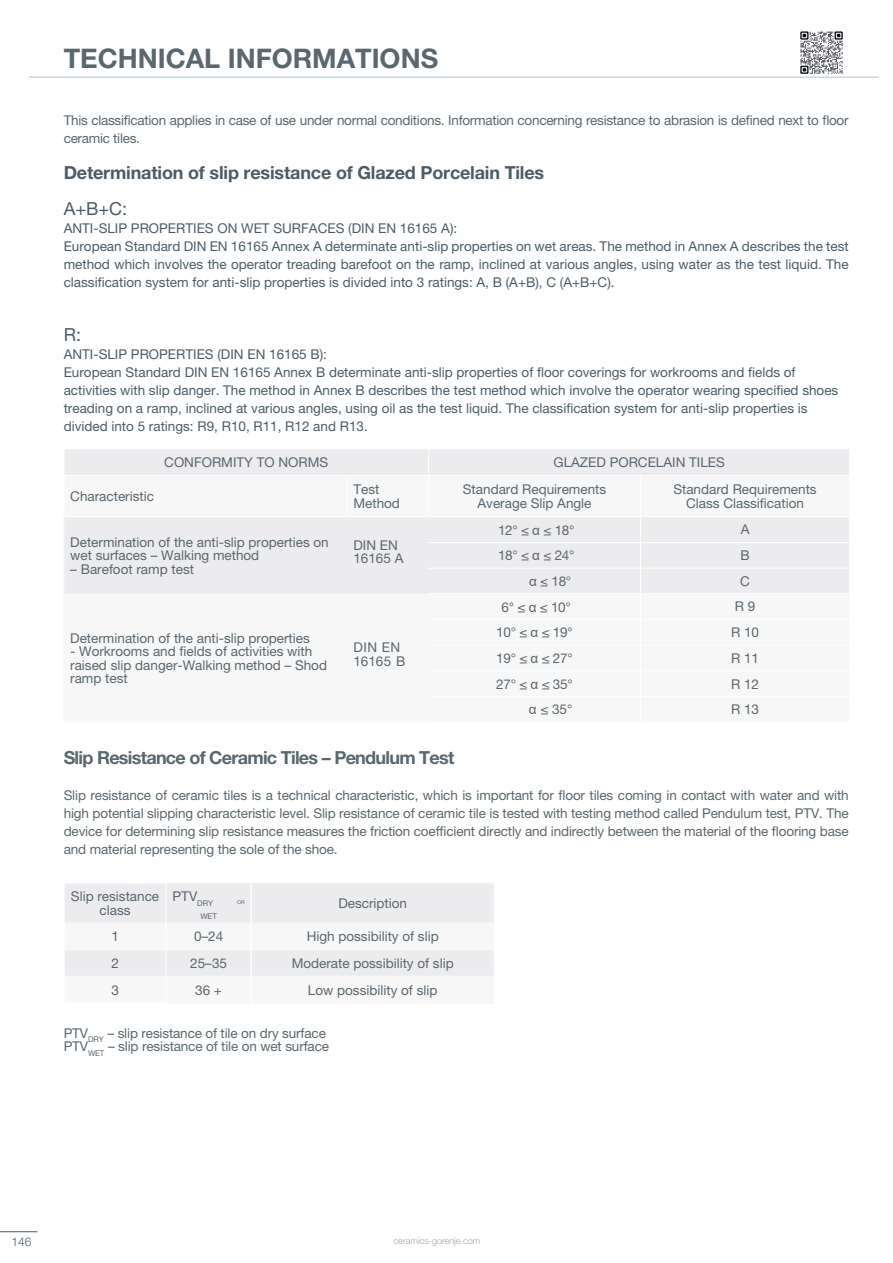
<style>
.page{position:relative;width:893px;height:1263px;background:#fff}
.page>*{position:absolute;margin:0;border:0;box-sizing:border-box;transform-origin:0 0}
.t1{font:700 27px "Helvetica Neue LT Pro";color:#5a676e}
.t2{font:700 18px "Helvetica Neue LT Pro";letter-spacing:-.01em;color:#4c5c65}
.t3{font:700 18px "Helvetica Neue LT Pro";letter-spacing:-.04em;color:#5a676e}
.t4{font:18px "Helvetica Neue LT Pro";color:#4c5c65}
.t5{font:13.5px/13.5px "Helvetica Neue LT Pro";color:#5a676e}
.t6{font:13.5px/18px "Helvetica Neue LT Pro";color:#4c5c65}
.t7{font:13.5px/18px "Helvetica Neue LT Pro";letter-spacing:-.02em;color:#5a676e}
.t8{font:13.5px/13.5px "Helvetica Neue LT Pro";letter-spacing:.035em;color:#5a676e}
.t9{font:300 12px "Helvetica Neue LT Pro";color:#4c5c65}
.t10{font:300 9px "Helvetica Neue LT Pro";color:#9da5ab}
.t11{font:7.8px "Helvetica Neue LT Pro";color:#5a676e}
.t12{font:5.25px "Helvetica Neue LT Pro";color:#5a676e}
.s1{font-family:"Arial"}
</style>
<div class="page">
<hr style="left:0;top:1231px;width:37px;height:1px;background:#4c5c65">
<hr style="left:166px;top:1003px;width:85px;height:1px;background:#f7f7f8">
<hr style="left:251px;top:1003px;width:243px;height:1px;background:#f7f7f8">
<svg style="left:65px;top:883px;width:429px;height:93px"></svg>
<hr style="left:250px;top:883px;width:2px;height:40px;background:#fff">
<hr style="left:250px;top:923px;width:2px;height:27px;background:#fff">
<hr style="left:250px;top:950px;width:2px;height:26px;background:#fff">
<hr style="left:29px;top:76px;width:850px;height:2px;background:#cad8e1">
<div style="left:65px;top:450px;width:784px;height:25px;background:#ececee"></div>
<div style="left:65px;top:517px;width:784px;height:77px;background:#ececee"></div>
<svg style="left:64px;top:450px;width:1px;height:25px"></svg>
<svg style="left:64px;top:517px;width:1px;height:77px"></svg>
<svg style="left:428px;top:450px;width:1px;height:25px"></svg>
<hr style="left:429px;top:542px;width:211px;height:1px;background:#fff">
<hr style="left:640px;top:542px;width:209px;height:1px;background:#fff">
<hr style="left:429px;top:568px;width:211px;height:1px;background:#fff">
<hr style="left:640px;top:568px;width:209px;height:1px;background:#fff">
<hr style="left:429px;top:593px;width:211px;height:1px;background:#fff">
<hr style="left:640px;top:593px;width:209px;height:1px;background:#fff">
<svg style="left:640px;top:517px;width:1px;height:76px"></svg>
<img style="left:800px;top:31px;width:43px;height:42px">
<h1 class="t1" style="left:64px;top:41px;width:376px">TECHNICAL INFORMATIONS</h1>
<p class="t7" style="left:64px;top:111px;width:786px">This classification applies in case of use under normal conditions. Information concerning resistance to abrasion is defined next to floor ceramic tiles.</p>
<h2 class="t2" style="left:64px;top:161px;width:482px">Determination of slip resistance of Glazed Porcelain Tiles</h2>
<h2 class="t4" style="left:64px;top:197px;width:65px">A+B+C:</h2>
<p class="t6" style="left:64px;top:219px;width:786px">ANTI-SLIP PROPERTIES ON WET SURFACES (DIN EN 16165 A):<br>European Standard DIN EN 16165 Annex A determinate anti-slip properties on wet areas. The method in Annex A describes the test method which involves the operator treading barefoot on the ramp, inclined at various angles, using water as the test liquid. The classification system for anti-slip properties is divided into 3 ratings: A, B (A+B), C (A+B+C).</p>
<h2 class="t4" style="left:64px;top:323px;width:19px">R:</h2>
<p class="t6" style="left:64px;top:345px;width:776px">ANTI-SLIP PROPERTIES (DIN EN 16165 B):<br>European Standard DIN EN 16165 Annex B determinate anti-slip properties of floor coverings for workrooms and fields of activities with slip danger. The method in Annex B describes the test method which involve the operator wearing specified shoes treading on a ramp, inclined at various angles, using oil as the test liquid. The classification system for anti-slip properties is divided into 5 ratings: R9, R10, R11, R12 and R13.</p>
<p class="t5" style="left:164px;top:455px;width:166px">CONFORMITY TO NORMS</p>
<p class="t5" style="left:553px;top:455px;width:173px">GLAZED PORCELAIN TILES</p>
<p class="t5" style="left:70px;top:489px;width:85px">Characteristic</p>
<p class="t5" style="left:353px;top:482px;width:48px">Test<br>Method</p>
<p class="t5" style="left:463px;top:482px;width:145px;text-align:center">Standard Requirements<br>Average Slip Angle</p>
<p class="t5" style="left:673px;top:482px;width:145px;text-align:center">Standard Requirements<br>Class Classification</p>
<p class="t5" style="left:70px;top:535px;width:260px">Determination of the anti-slip properties on wet surfaces – Walking method</p>
<p class="t5" style="left:70px;top:562px;width:125px">– Barefoot ramp test</p>
<p class="t5" style="left:498px;top:523px;width:78px">12° ≤ <span class="s1">α</span> ≤ 18°</p>
<p class="t5" style="left:741px;top:523px;width:10px">A</p>
<p class="t5" style="left:498px;top:548px;width:78px">18° ≤ <span class="s1">α</span> ≤ 24°</p>
<p class="t5" style="left:740px;top:548px;width:11px">B</p>
<p class="t5" style="left:529px;top:574px;width:44px"><span class="s1">α</span> ≤ 18°</p>
<p class="t5" style="left:740px;top:574px;width:11px">C</p>
<p class="t5" style="left:353px;top:538px;width:52px">DIN EN<br>16165 A</p>
<p class="t5" style="left:70px;top:631px;width:241px">Determination of the anti-slip properties</p>
<p class="t5" style="left:70px;top:644px;width:258px">- Workrooms and fields of activities with raised slip danger-Walking method – Shod ramp test</p>
<p class="t8" style="left:353px;top:641px;width:54px">DIN EN<br>16165 B</p>
<p class="t5" style="left:502px;top:600px;width:71px">6° ≤ <span class="s1">α</span> ≤ 10°</p>
<p class="t5" style="left:735px;top:600px;width:22px">R 9</p>
<p class="t5" style="left:496px;top:625px;width:78px">10° ≤ <span class="s1">α</span> ≤ 19°</p>
<p class="t5" style="left:731px;top:625px;width:30px">R 10</p>
<p class="t5" style="left:496px;top:651px;width:78px">19° ≤ <span class="s1">α</span> ≤ 27°</p>
<p class="t5" style="left:731px;top:651px;width:30px">R 11</p>
<p class="t5" style="left:496px;top:677px;width:78px">27° ≤ <span class="s1">α</span> ≤ 35°</p>
<p class="t5" style="left:731px;top:677px;width:30px">R 12</p>
<p class="t5" style="left:529px;top:702px;width:45px"><span class="s1">α</span> ≤ 35°</p>
<p class="t5" style="left:731px;top:702px;width:30px">R 13</p>
<h2 class="t3" style="left:64px;top:746px;width:392px">Slip Resistance of Ceramic Tiles – Pendulum Test</h2>
<p class="t5" style="left:64px;top:786px;width:787px;line-height:18px;text-align:justify">Slip resistance of ceramic tiles is a technical characteristic, which is important for floor tiles coming in contact with water and with high potential slipping characteristic level. Slip resistance of ceramic tile is tested with testing method called Pendulum test, PTV. The device for determining slip resistance measures the friction coefficient directly and indirectly between the material of the flooring base and material representing the sole of the shoe.</p>
<p class="t5" style="left:71px;top:889px;width:90px;text-align:center">Slip resistance class</p>
<p class="t5" style="left:172px;top:889px;width:42px">PTV<sub>DRY</sub></p>
<p class="t12" style="left:237px;top:899px;width:9px">OR</p>
<p class="t11" style="left:200px;top:912px;width:18px">WET</p>
<p class="t5" style="left:338px;top:896px;width:70px">Description</p>
<p class="t5" style="left:111px;top:929px;width:9px">1</p>
<p class="t5" style="left:194px;top:929px;width:31px">0–24</p>
<p class="t5" style="left:307px;top:929px;width:134px">High possibility of slip</p>
<p class="t5" style="left:111px;top:956px;width:9px">2</p>
<p class="t5" style="left:190px;top:956px;width:38px">25–35</p>
<p class="t5" style="left:292px;top:956px;width:164px">Moderate possibility of slip</p>
<p class="t5" style="left:111px;top:983px;width:9px">3</p>
<p class="t5" style="left:195px;top:983px;width:28px">36 +</p>
<p class="t5" style="left:308px;top:983px;width:131px">Low possibility of slip</p>
<p class="t5" style="left:64px;top:1026px;width:267px">PTV<sub>DRY</sub> – slip resistance of tile on dry surface<br>PTV<sub>WET</sub> – slip resistance of tile on wet surface</p>
<p class="t9" style="left:11px;top:1234px;width:22px">146</p>
<p class="t10" style="left:394px;top:1235px;width:88px">ceramics-gorenje.com</p>
</div>
